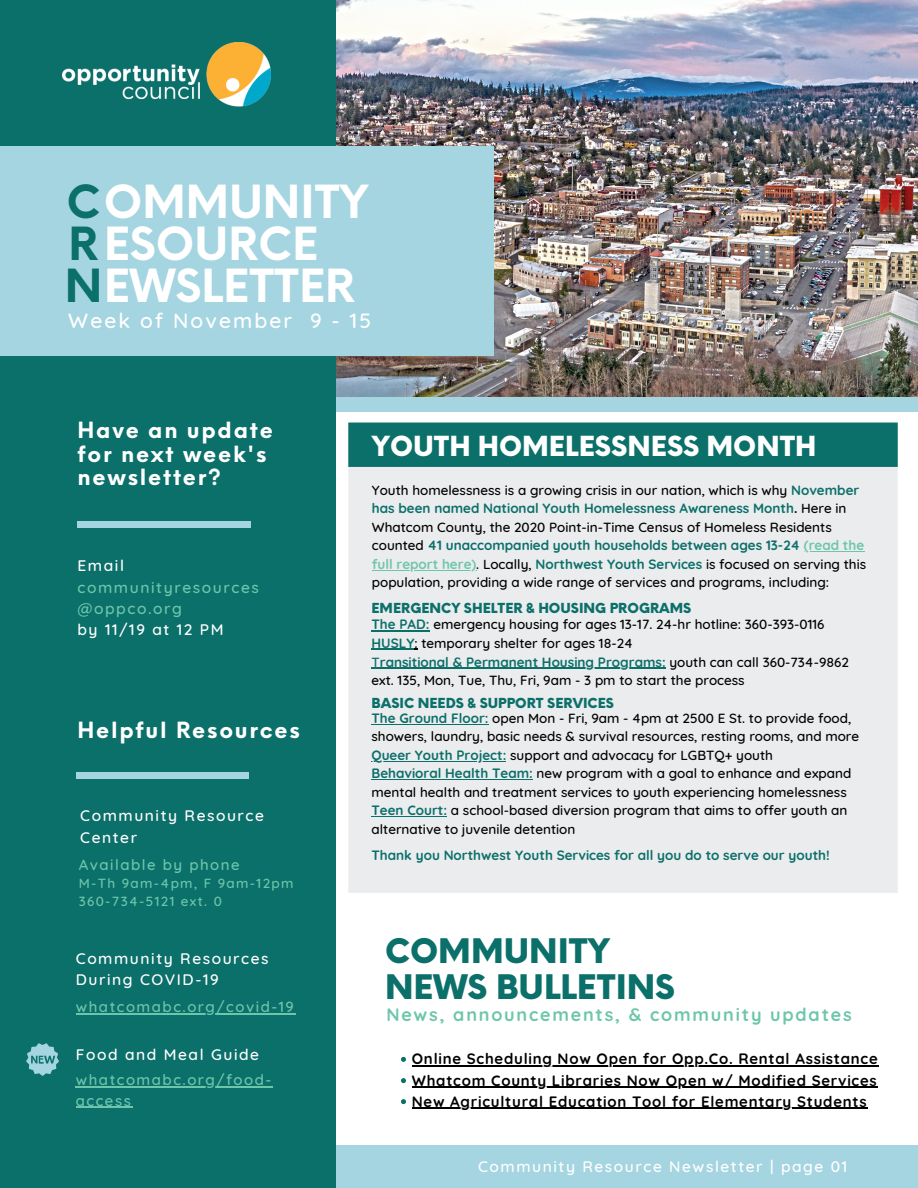
<style>
.page{position:relative;width:918px;height:1188px;background:#fff}
.page>*{position:absolute;margin:0;border:0;box-sizing:border-box;transform-origin:0 0}
.t1{font:700 44.55px/42.3px "Neue Einstellung";color:#fff}
.t2{font:900 33px/36px "Neue Einstellung";color:#0b6f6a}
.t3{font:900 27px "Neue Einstellung";color:#fff}
.t4{font:700 21.75px/23.2px "Neue Einstellung";letter-spacing:.08em;color:#fff}
.t5{font:500 21px "Quicksand";letter-spacing:.1em;color:#fff}
.t6{font:700 18px "Quicksand";letter-spacing:.1em;color:#6dc6ab}
.t7{font:500 15.6px/21.1px "Quicksand";letter-spacing:.1em;color:#fff}
.t8{font:500 15.6px/21.1px "Quicksand";letter-spacing:.1em;color:#6dc6ab}
.t9{font:700 15px/21.1px "Quicksand";letter-spacing:.05em;color:#000;text-align:justify}
.t10{font:500 15px/20.2px "Quicksand";letter-spacing:.1em;color:#6dc6ab}
.t11{font:500 13.5px/18.5px "Quicksand";color:#000}
.t12{font:900 13.5px "Neue Einstellung";color:#0b6f6a}
.t13{font:700 13.5px "Quicksand";color:#0b6f6a}
.t14{font:500 13.5px/18px "Quicksand";letter-spacing:.1em;color:#6dc6ab}
.s1{color:#0b6f6a}
.s2{font-weight:700;color:#0b6f6a}
.s3{font-weight:700}
.s4{font-weight:700;color:#6dc6ab}
</style>
<div class="page">
<img style="left:335px;top:0;width:583px;height:398px">
<div style="left:0;top:398px;width:918px;height:13px;background:#a5d5e1"></div>
<div style="left:0;top:1145px;width:918px;height:43px;background:#a5d5e1"></div>
<div style="left:0;top:0;width:335px;height:1188px;background:#0b6f6a"></div>
<div style="left:0;top:146px;width:494px;height:209px;background:#a5d5e1"></div>
<img style="left:62px;top:42px;width:208px;height:65px">
<div style="left:76px;top:773px;width:61px;height:6px;background:#a5d5e1"></div>
<div style="left:134px;top:773px;width:60px;height:6px;background:#a5d5e1"></div>
<div style="left:188px;top:773px;width:61px;height:6px;background:#a5d5e1"></div>
<div style="left:78px;top:522px;width:60px;height:6px;background:#a5d5e1"></div>
<div style="left:136px;top:522px;width:61px;height:6px;background:#a5d5e1"></div>
<div style="left:190px;top:522px;width:61px;height:6px;background:#a5d5e1"></div>
<div style="left:348px;top:467px;width:550px;height:426px;background:#ebeced"></div>
<div style="left:348px;top:423px;width:550px;height:44px;background:#0b6f6a"></div>
<hr style="left:804px;top:551px;width:60px;height:1px;background:#6dc6ab">
<hr style="left:372px;top:570px;width:104px;height:1px;background:#6dc6ab">
<hr style="left:76px;top:1013px;width:219px;height:1px;background:#6dc6ab">
<hr style="left:76px;top:1087px;width:197px;height:1px;background:#6dc6ab">
<hr style="left:76px;top:1107px;width:56px;height:1px;background:#6dc6ab">
<svg style="left:401px;top:1057px;width:5px;height:5px"></svg>
<hr style="left:412px;top:1065px;width:467px;height:2px;background:#000">
<svg style="left:401px;top:1078px;width:5px;height:5px"></svg>
<hr style="left:412px;top:1086px;width:466px;height:2px;background:#000">
<svg style="left:401px;top:1099px;width:5px;height:5px"></svg>
<hr style="left:412px;top:1107px;width:455px;height:2px;background:#000">
<hr style="left:372px;top:630px;width:58px;height:1px;background:#0b6f6a">
<hr style="left:372px;top:649px;width:42px;height:1px;background:#0b6f6a">
<svg style="left:372px;top:667px;width:8px;height:2px"></svg>
<hr style="left:380px;top:667px;width:286px;height:2px;background:#0b6f6a">
<img style="left:26px;top:1043px;width:33px;height:33px">
<hr style="left:372px;top:724px;width:117px;height:1px;background:#0b6f6a">
<hr style="left:372px;top:761px;width:134px;height:1px;background:#0b6f6a">
<hr style="left:372px;top:779px;width:161px;height:1px;background:#0b6f6a">
<hr style="left:372px;top:816px;width:75px;height:1px;background:#0b6f6a">
<h1 class="t1" style="left:65px;top:176px;width:305px"><span class="s1">C</span>OMMUNITY<br><span class="s1">R</span>ESOURCE<br><span class="s1">N</span>EWSLETTER</h1>
<h3 class="t5" style="left:68px;top:307px;width:305px">Week of November 9 - 15</h3>
<h3 class="t4" style="left:78px;top:417px;width:197px">Have an update for next week's newsletter?</h3>
<p class="t7" style="left:78px;top:555px;width:48px">Email</p>
<p class="t8" style="left:78px;top:576px;width:183px">communityresources @oppco.org</p>
<p class="t7" style="left:78px;top:618px;width:148px">by 11/19 at 12 PM</p>
<h3 class="t4" style="left:78px;top:716px;width:224px">Helpful Resources</h3>
<p class="t7" style="left:80px;top:805px;width:185px">Community Resource<br>Center</p>
<p class="t10" style="left:79px;top:854px;width:163px">Available by phone</p>
<p class="t14" style="left:79px;top:874px;width:216px">M-Th 9am-4pm, F 9am-12pm<br>360-734-5121 ext. 0</p>
<p class="t7" style="left:76px;top:948px;width:194px">Community Resources<br>During COVID-19</p>
<p class="t10" style="left:76px;top:996px;width:219px">whatcomabc.org/covid-19</p>
<p class="t7" style="left:76px;top:1044px;width:185px">Food and Meal Guide</p>
<p class="t10" style="left:76px;top:1070px;width:197px">whatcomabc.org/food&shy;access</p>
<h3 class="t3" style="left:372px;top:421px;width:446px">YOUTH HOMELESSNESS MONTH</h3>
<p class="t11" style="left:372px;top:480px;width:496px">Youth homelessness is a growing crisis in our nation, which is why <span class="s2">November has been named National Youth Homelessness Awareness Month</span><span class="s3">.</span> Here in Whatcom County, the 2020 Point-in-Time Census of Homeless Residents counted <span class="s2">41 unaccompanied youth households between ages 13-24</span> <span class="s4">(read the full report here)</span>. Locally, <span class="s2">Northwest Youth Services</span> is focused on serving this population, providing a wide range of services and programs, including:</p>
<p class="t12" style="left:372px;top:596px;width:321px">EMERGENCY SHELTER &amp; HOUSING PROGRAMS</p>
<p class="t11" style="left:372px;top:615px;width:479px"><span class="s2">The PAD:</span> emergency housing for ages 13-17. 24-hr hotline: 360-393-0116<br><span class="s2">HUSLY</span>: temporary shelter for ages 18-24<br><span class="s1">T</span><span class="s2">ransitional &amp; Permanent Housing Programs:</span> youth can call 360-734-9862 ext. 135, Mon, Tue, Thu, Fri, 9am - 3 pm to start the process</p>
<p class="t12" style="left:372px;top:691px;width:244px">BASIC NEEDS &amp; SUPPORT SERVICES</p>
<p class="t11" style="left:372px;top:709px;width:489px"><span class="s2">The Ground Floor:</span> open Mon - Fri, 9am - 4pm at 2500 E St. to provide food, showers, laundry, basic needs &amp; survival resources, resting rooms, and more <span class="s2">Queer Youth Project:</span> support and advocacy for LGBTQ+ youth<br><span class="s2">Behavioral Health Team:</span> new program with a goal to enhance and expand mental health and treatment services to youth experiencing homelessness <span class="s2">Teen Court:</span> a school-based diversion program that aims to offer youth an alternative to juvenile detention</p>
<p class="t13" style="left:372px;top:847px;width:460px">Thank you Northwest Youth Services for all you do to serve our youth!</p>
<h2 class="t2" style="left:385px;top:930px;width:292px">COMMUNITY<br>NEWS BULLETINS</h2>
<h3 class="t6" style="left:386px;top:1003px;width:467px">News, announcements, &amp; community updates</h3>
<p class="t9" style="left:412px;top:1048px;width:467px">Online Scheduling Now Open for Opp.Co. Rental Assistance Whatcom County Libraries Now Open w/ Modified Services New Agricultural Education Tool for Elementary Students</p>
<p class="t7" style="left:478px;top:1155px;width:371px">Community Resource Newsletter | page 01</p>
</div>
